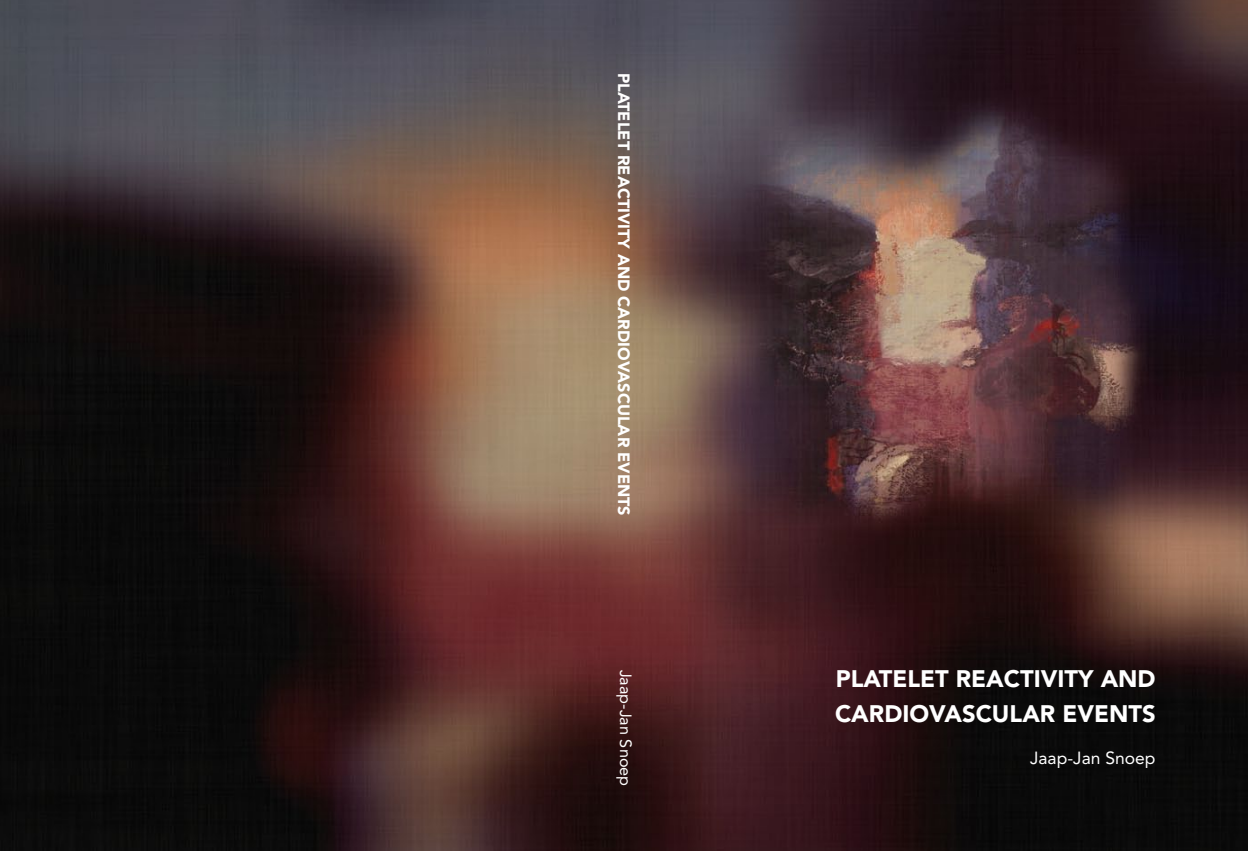
<style>
.page{position:relative;width:1248px;height:851px;background:#fff}
.page>*{position:absolute;margin:0;border:0;box-sizing:border-box;transform-origin:0 0}
.t1{font:900 23.75px/35px "Avenir LT Std";color:#fff}
.t2{font:17.5px "Avenir LT Std";color:#fff}
.t3{font:900 16.25px "Avenir LT Std";color:#fff}
.t4{font:16.25px "Avenir LT Std";color:#fff}
</style>
<div class="page">
<img style="left:0;top:0;width:1247px;height:850px">
<p class="t3" style="left:633px;top:72px;width:444px;rotate:90deg">PLATELET REACTIVITY AND CARDIOVASCULAR EVENTS</p>
<p class="t4" style="left:635px;top:669px;width:118px;rotate:90deg">Jaap-Jan Snoep</p>
<p class="t1" style="left:835px;top:660px;width:322px">PLATELET REACTIVITY AND<br>CARDIOVASCULAR EVENTS</p>
<p class="t2" style="left:1029px;top:747px;width:127px">Jaap-Jan Snoep</p>
</div>
